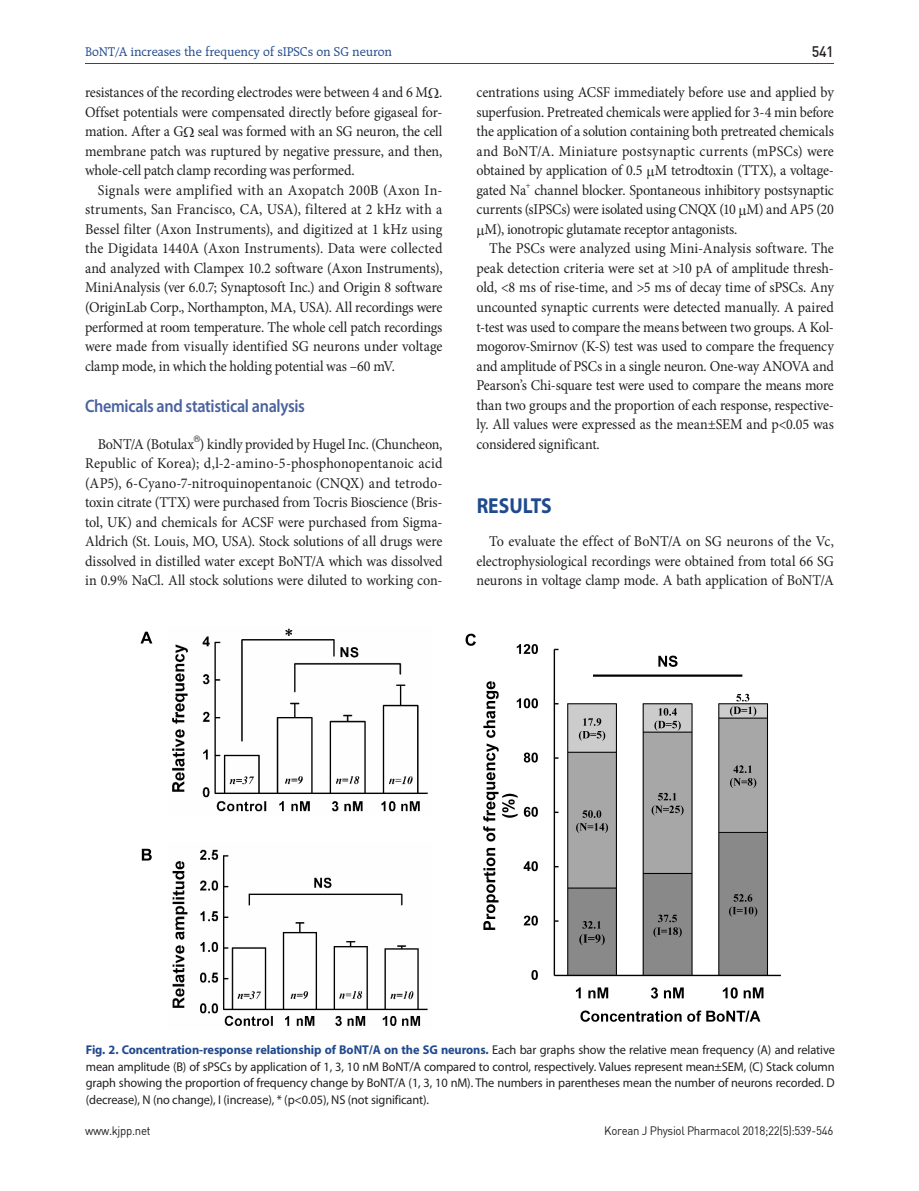
<style>
.page{position:relative;width:919px;height:1191px;background:#fff}
.page>*{position:absolute;margin:0;border:0;box-sizing:border-box;transform-origin:0 0}
.t1{font:700 21.75px "Myriad Pro";color:#204a8e;scale:.9 1}
.t2{font:600 18px "Myriad Pro";letter-spacing:-.02em;color:#4a629f;scale:.9 1}
.t3{font:15px/19.5px "Minion Pro";letter-spacing:-.01em;color:#231f20;text-align:justify;scale:.94 1}
.t4{font:15px "Dinmed";color:#231f20;scale:.95 1}
.t5{font:13.5px "Raleigh BT";letter-spacing:-.01em;color:#204a8e}
.t6{font:12.75px/16.5px "Myriad Pro";letter-spacing:-.01em;color:#231f20;text-align:justify}
.t7{font:12px "Dinreg";letter-spacing:-.025em;color:#231f20;scale:.95 1}
.t8{font:8.7px "Minion Pro";color:#231f20;scale:.94 1}
.s1{font-weight:700;color:#204a8e}
</style>
<div class="page">
<hr style="left:85px;top:64px;width:748px;height:1px;background:#204a8e">
<img style="left:140px;top:628px;width:641px;height:398px">
<p class="t5" style="left:85px;top:43px;width:309px">BoNT/A increases the frequency of sIPSCs on SG neuron</p>
<p class="t3" style="left:85px;top:83px;width:381px">resistances of the recording electrodes were between 4 and 6 M .<br>Offset potentials were compensated directly before gigaseal for&shy;mation. After a G seal was formed with an SG neuron, the cell membrane patch was ruptured by negative pressure, and then, whole-cell patch clamp recording was performed.</p>
<p class="t3" style="left:85px;top:180px;width:382px;text-indent:13px">Signals were amplified with an Axopatch 200B (Axon In&shy;struments, San Francisco, CA, USA), filtered at 2 kHz with a Bessel filter (Axon Instruments), and digitized at 1 kHz using the Digidata 1440A (Axon Instruments). Data were collected and analyzed with Clampex 10.2 software (Axon Instruments), MiniAnalysis (ver 6.0.7; Synaptosoft Inc.) and Origin 8 software (OriginLab Corp., Northampton, MA, USA). All recordings were performed at room temperature. The whole cell patch recordings were made from visually identified SG neurons under voltage clamp mode, in which the holding potential was –60 mV.</p>
<p class="t2" style="left:85px;top:395px;width:246px">Chemicals and statistical analysis</p>
<p class="t3" style="left:85px;top:434px;width:382px;text-indent:13px">BoNT/A (Botulax<sup>®</sup>) kindly provided by Hugel Inc. (Chuncheon, Republic of Korea); d,l-2-amino-5-phosphonopentanoic acid (AP5), 6-Cyano-7-nitroquinopentanoic (CNQX) and tetrodo&shy;toxin citrate (TTX) were purchased from Tocris Bioscience (Bris&shy;tol, UK) and chemicals for ACSF were purchased from Sigma-Aldrich (St. Louis, MO, USA). Stock solutions of all drugs were dissolved in distilled water except BoNT/A which was dissolved in 0.9% NaCl. All stock solutions were diluted to working con-</p>
<p class="t4" style="left:811px;top:42px;width:25px">541</p>
<p class="t3" style="left:476px;top:83px;width:381px">centrations using ACSF immediately before use and applied by superfusion. Pretreated chemicals were applied for 3-4 min before the application of a solution containing both pretreated chemicals and BoNT/A. Miniature postsynaptic currents (mPSCs) were obtained by application of 0.5 M tetrodtoxin (TTX), a voltage&shy;gated Na</p>
<p class="t8" style="left:525px;top:179px;width:7px">+</p>
<p class="t3" style="left:534px;top:180px;width:320px">channel blocker. Spontaneous inhibitory postsynaptic</p>
<p class="t3" style="left:476px;top:200px;width:381px">currents (sIPSCs) were isolated using CNQX (10 M) and AP5 (20</p>
<p class="t3" style="left:484px;top:219px;width:270px">M), ionotropic glutamate receptor antagonists.</p>
<p class="t3" style="left:489px;top:239px;width:368px">The PSCs were analyzed using Mini-Analysis software. The</p>
<p class="t3" style="left:476px;top:258px;width:381px">peak detection criteria were set at &gt;10 pA of amplitude thresh-</p>
<p class="t3" style="left:476px;top:278px;width:382px">old, &lt;8 ms of rise-time, and &gt;5 ms of decay time of sPSCs. Any</p>
<p class="t3" style="left:476px;top:297px;width:382px">uncounted synaptic currents were detected manually. A paired</p>
<p class="t3" style="left:476px;top:317px;width:381px">t-test was used to compare the means between two groups. A Kol-</p>
<p class="t3" style="left:476px;top:336px;width:381px">mogorov-Smirnov (K-S) test was used to compare the frequency</p>
<p class="t3" style="left:476px;top:356px;width:381px">and amplitude of PSCs in a single neuron. One-way ANOVA and</p>
<p class="t3" style="left:476px;top:375px;width:382px">Pearson’s Chi-square test were used to compare the means more</p>
<p class="t3" style="left:476px;top:395px;width:381px">than two groups and the proportion of each response, respective-</p>
<p class="t3" style="left:476px;top:414px;width:382px">ly. All values were expressed as the mean±SEM and p&lt;0.05 was</p>
<p class="t3" style="left:476px;top:434px;width:133px">considered significant.</p>
<h1 class="t1" style="left:476px;top:491px;width:85px">RESULTS</h1>
<p class="t3" style="left:476px;top:531px;width:382px;text-indent:13px">To evaluate the effect of BoNT/A on SG neurons of the Vc, electrophysiological recordings were obtained from total 66 SG neurons in voltage clamp mode. A bath application of BoNT/A</p>
<p class="t6" style="left:86px;top:1041px;width:750px"><span class="s1">Fig. 2. Concentration-response relationship of BoNT/A on the SG neurons.</span> Each bar graphs show the relative mean frequency (A) and relative mean amplitude (B) of sPSCs by application of 1, 3, 10 nM BoNT/A compared to control, respectively. Values represent mean±SEM, (C) Stack column graph showing the proportion of frequency change by BoNT/A (1, 3, 10 nM). The numbers in parentheses mean the number of neurons recorded. D (decrease), N (no change), I (increase), * (p&lt;0.05), NS (not significant).</p>
<p class="t7" style="left:85px;top:1123px;width:70px">www.kjpp.net</p>
<p class="t7" style="left:604px;top:1123px;width:243px">Korean J Physiol Pharmacol 2018;22(5):539-546</p>
</div>
